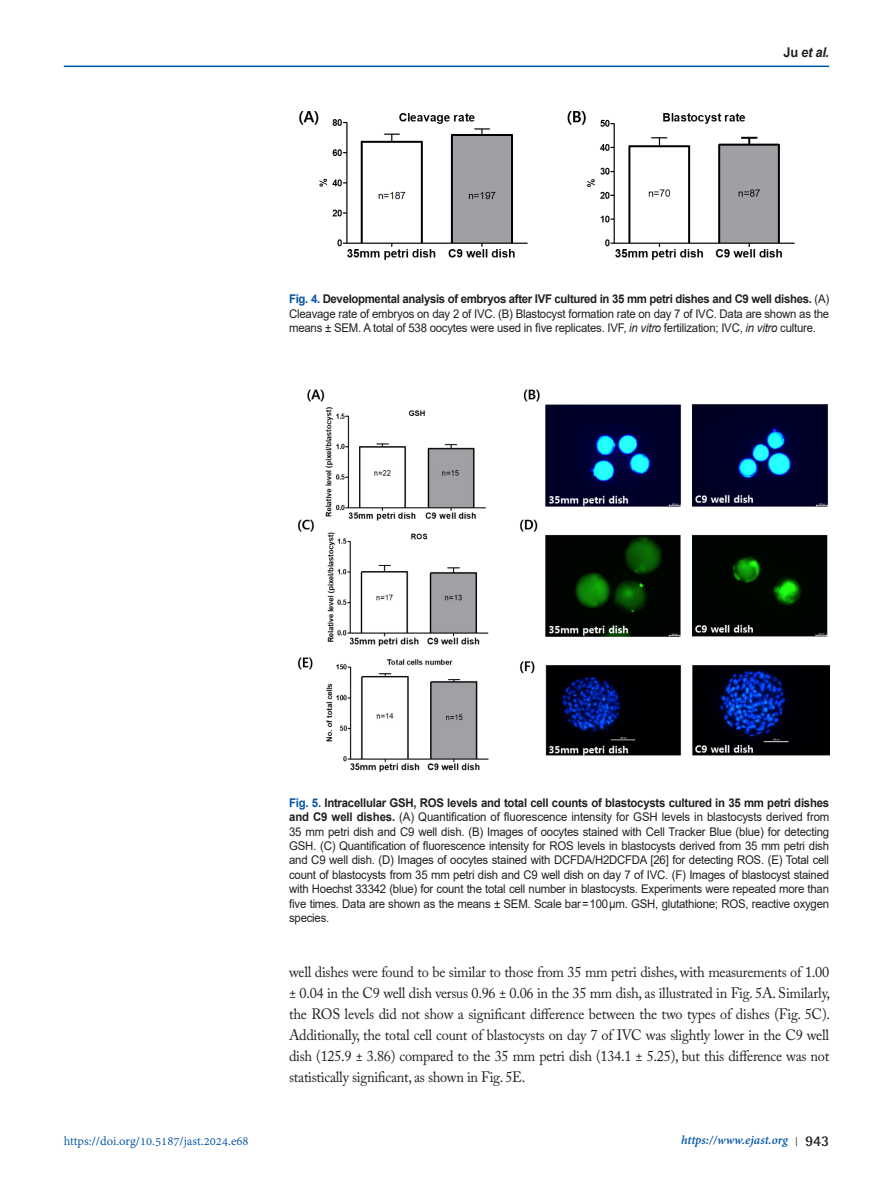
<style>
.page{position:relative;width:893px;height:1191px;background:#fff}
.page>*{position:absolute;margin:0;border:0;box-sizing:border-box;transform-origin:0 0}
.MDPI_3_1_text{font:15px/21px "Adobe Caslon Pro";letter-spacing:-.02em;color:#231f20;text-align:justify;scale:.95 1}
.t1{font:13.5px "Adobe Devanagari";color:#0154a6}
.t2{font:italic 700 13.5px "Adobe Devanagari";color:#0154a6}
.t3{font:italic 700 13.5px "Arial";color:#231f20;scale:.95 1}
.t4{font:12px/14.4px "Arial";letter-spacing:-.02em;color:#231f20;text-align:justify;scale:.95 1}
.s1{font-style:normal}
.s2{font-weight:700;color:#0154a6}
.s3{font-weight:700}
.s4{font-style:italic}
.s5{font-family:"Shonar Bangla";font-style:normal;font-size:12px;color:#231f20}
.s6{font-family:"Rotis Semi Sans Std";font-style:normal;font-size:15px;color:#231f20}
</style>
<div class="page">
<hr style="left:64px;top:66px;width:765px;height:1px;background:#0154a6">
<img style="left:299px;top:111px;width:496px;height:149px">
<img style="left:297px;top:389px;width:532px;height:383px">
<p class="t3" style="left:783px;top:43px;width:50px"><span class="s1">Ju</span> et al.</p>
<p class="t4" style="left:289px;top:292px;width:570px"><span class="s2">Fig. 4.</span> <span class="s3">Developmental analysis of embryos after IVF cultured in 35 mm petri dishes and C9 well dishes.</span> (A)<br>Cleavage rate of embryos on day 2 of IVC. (B) Blastocyst formation rate on day 7 of IVC. Data are shown as the means ± SEM. A total of 538 oocytes were used in five replicates. IVF, <span class="s4">in vitro</span> fertilization; IVC, <span class="s4">in vitro</span> culture.</p>
<p class="t4" style="left:289px;top:795px;width:570px"><span class="s2">Fig. 5.</span> <span class="s3">Intracellular GSH, ROS levels and total cell counts of blastocysts cultured in 35 mm petri dishes and C9 well dishes.</span> (A) Quantification of fluorescence intensity for GSH levels in blastocysts derived from 35 mm petri dish and C9 well dish. (B) Images of oocytes stained with Cell Tracker Blue (blue) for detecting GSH. (C) Quantification of fluorescence intensity for ROS levels in blastocysts derived from 35 mm petri dish and C9 well dish. (D) Images of oocytes stained with DCFDA/H2DCFDA [26] for detecting ROS. (E) Total cell count of blastocysts from 35 mm petri dish and C9 well dish on day 7 of IVC. (F) Images of blastocyst stained with Hoechst 33342 (blue) for count the total cell number in blastocysts. Experiments were repeated more than five times. Data are shown as the means ± SEM. Scale bar=100μm. GSH, glutathione; ROS, reactive oxygen species.</p>
<p class="MDPI_3_1_text" style="left:289px;top:961px;width:571px">well dishes were found to be similar to those from 35 mm petri dishes, with measurements of 1.00 ± 0.04 in the C9 well dish versus 0.96 ± 0.06 in the 35 mm dish, as illustrated in Fig. 5A. Similarly, the ROS levels did not show a significant difference between the two types of dishes (Fig. 5C).<br>Additionally, the total cell count of blastocysts on day 7 of IVC was slightly lower in the C9 well dish (125.9 ± 3.86) compared to the 35 mm petri dish (134.1 ± 5.25), but this difference was not statistically significant, as shown in Fig. 5E.</p>
<p class="t1" style="left:64px;top:1133px;width:186px">https://doi.org/10.5187/jast.2024.e68</p>
<p class="t2" style="left:681px;top:1132px;width:150px">https://www.ejast.org <span class="s5">|</span> <span class="s6">943</span></p>
</div>
